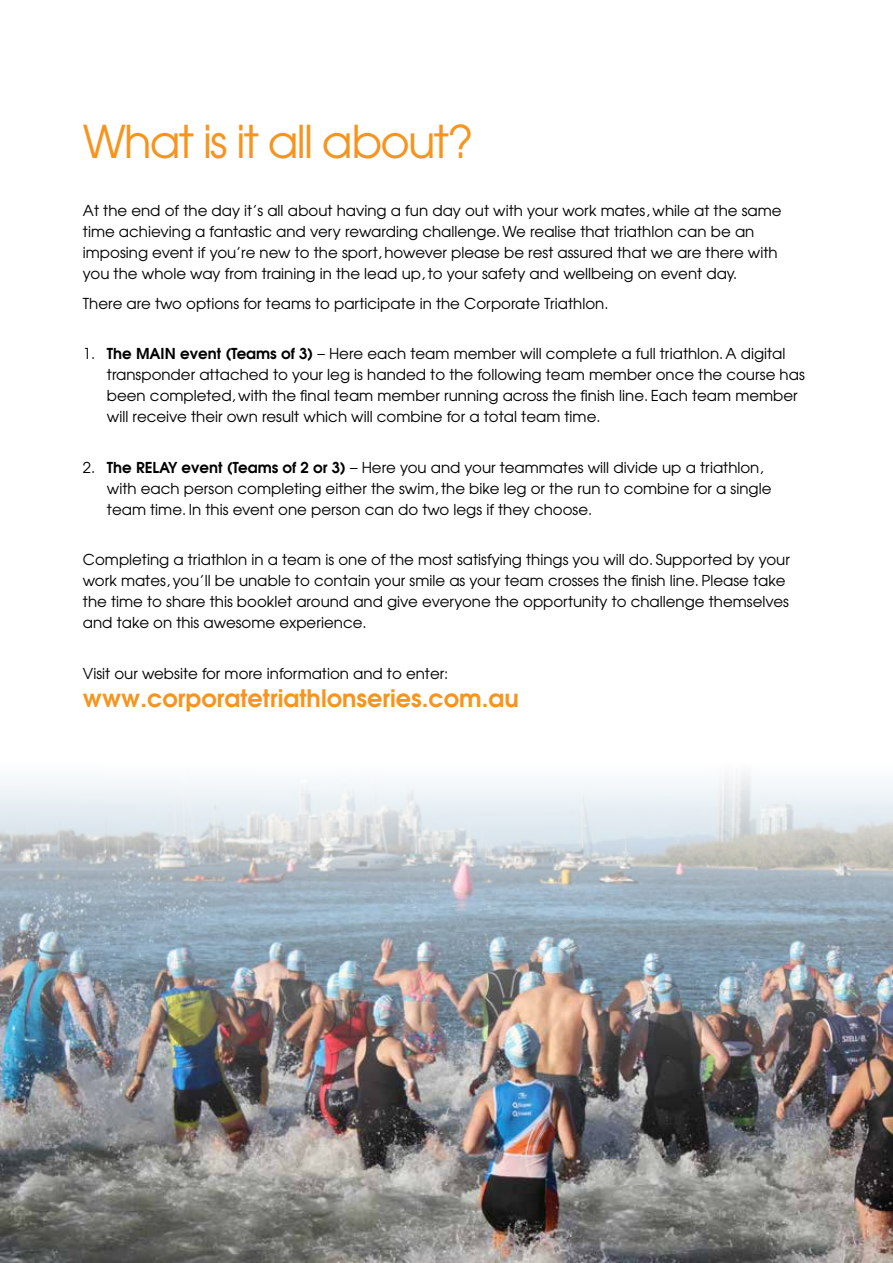
<style>
.page{position:relative;width:893px;height:1263px;background:#fff}
.page>*{position:absolute;margin:0;border:0;box-sizing:border-box;transform-origin:0 0}
.t1{font:45px "Avant Garde";letter-spacing:-.04em;color:#f7941e}
.t2{font:600 24px "Avant Garde";color:#f7941e}
.t3{font:15px/21px "Avant Garde";color:#000}
.s1{font-weight:600}
</style>
<div class="page">
<img style="left:0;top:772px;width:893px;height:491px">
<h1 class="t1" style="left:83px;top:113px;width:392px">What is it all about?</h1>
<p class="t3" style="left:83px;top:200px;width:700px">At the end of the day it’s all about having a fun day out with your work mates, while at the same time achieving a fantastic and very rewarding challenge. We realise that triathlon can be an imposing event if you’re new to the sport, however please be rest assured that we are there with you the whole way from training in the lead up, to your safety and wellbeing on event day.</p>
<p class="t3" style="left:83px;top:293px;width:527px">There are two options for teams to participate in the Corporate Triathlon.</p>
<p class="t3" style="left:107px;top:343px;width:699px;text-indent:-24px">1. <span class="s1">The MAIN event (Teams of 3)</span> – Here each team member will complete a full triathlon. A digital transponder attached to your leg is handed to the following team member once the course has been completed, with the final team member running across the finish line. Each team member will receive their own result which will combine for a total team time.</p>
<p class="t3" style="left:107px;top:457px;width:666px;text-indent:-24px">2. <span class="s1">The RELAY event (Teams of 2 or 3)</span> – Here you and your teammates will divide up a triathlon, with each person completing either the swim, the bike leg or the run to combine for a single team time. In this event one person can do two legs if they choose.</p>
<p class="t3" style="left:83px;top:549px;width:708px">Completing a triathlon in a team is one of the most satisfying things you will do. Supported by your work mates, you’ll be unable to contain your smile as your team crosses the finish line. Please take the time to share this booklet around and give everyone the opportunity to challenge themselves and take on this awesome experience.</p>
<p class="t3" style="left:83px;top:663px;width:367px">Visit our website for more information and to enter:</p>
<h2 class="t2" style="left:83px;top:683px;width:437px">www.corporatetriathlonseries.com.au</h2>
</div>
